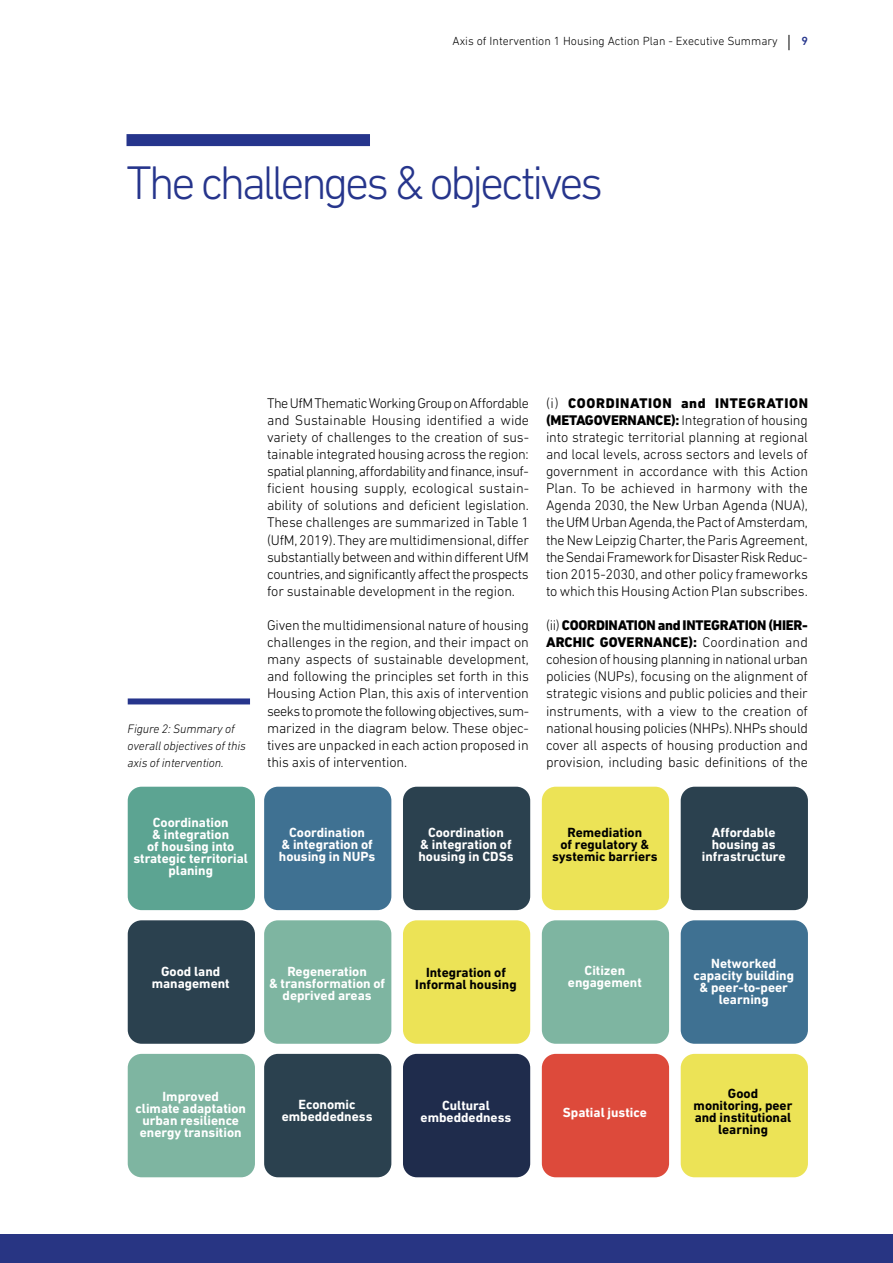
<style>
.page{position:relative;width:893px;height:1263px;background:#fff}
.page>*{position:absolute;margin:0;border:0;box-sizing:border-box;transform-origin:0 0}
.t1{font:300 48px "DIN Next LT Pro";letter-spacing:-.075em;color:#26358c}
.t2{font:300 14.25px/17.1px "DIN Next LT Pro";letter-spacing:-.01em;color:#000;text-align:justify}
.t3{font:700 13.5px/12px "DIN Next LT Pro";color:#fff;text-align:center}
.t4{font:700 13.5px/12px "DIN Next LT Pro";color:#000;text-align:center}
.t5{font:italic 300 12.45px/17.1px "DIN Next LT Pro";letter-spacing:-.01em;color:#000}
.t6{font:300 12px "DIN Next LT Pro";color:#000}
.t7{font:500 12px "DIN Next LT Pro";color:#26358c}
.s1{font-weight:800}
</style>
<div class="page">
<svg style="left:789px;top:35px;width:1px;height:15px"></svg>
<div style="left:0;top:1234px;width:893px;height:29px;background:#283583"></div>
<div style="left:126px;top:134px;width:244px;height:12px;background:#26358c"></div>
<div style="left:128px;top:698px;width:122px;height:6px;background:#26358c"></div>
<div style="left:128px;top:787px;width:127px;height:123px;background:#5ca492;border-radius:14px"></div>
<div style="left:128px;top:920px;width:127px;height:124px;background:#2b414f;border-radius:14px"></div>
<div style="left:128px;top:1054px;width:127px;height:123px;background:#7eb5a1;border-radius:14px"></div>
<div style="left:264px;top:787px;width:127px;height:123px;background:#3f7192;border-radius:14px"></div>
<div style="left:264px;top:920px;width:127px;height:124px;background:#7eb5a1;border-radius:14px"></div>
<div style="left:264px;top:1054px;width:127px;height:123px;background:#2b414f;border-radius:14px"></div>
<div style="left:403px;top:787px;width:127px;height:123px;background:#2b414f;border-radius:14px"></div>
<div style="left:403px;top:920px;width:127px;height:124px;background:#ece356;border-radius:14px"></div>
<div style="left:403px;top:1054px;width:127px;height:123px;background:#1f2c4c;border-radius:14px"></div>
<div style="left:542px;top:787px;width:127px;height:123px;background:#ece356;border-radius:14px"></div>
<div style="left:681px;top:787px;width:127px;height:123px;background:#2b414f;border-radius:14px"></div>
<div style="left:542px;top:920px;width:127px;height:124px;background:#7eb5a1;border-radius:14px"></div>
<div style="left:542px;top:1054px;width:127px;height:123px;background:#dd4a3b;border-radius:14px"></div>
<div style="left:681px;top:920px;width:127px;height:124px;background:#3f7192;border-radius:14px"></div>
<div style="left:681px;top:1054px;width:127px;height:123px;background:#ece356;border-radius:14px"></div>
<p class="t6" style="left:453px;top:34px;width:327px">Axis of Intervention 1 Housing Action Plan - Executive Summary</p>
<p class="t7" style="left:801px;top:34px;width:8px">9</p>
<h1 class="t1" style="left:126px;top:155px;width:478px">The challenges &amp; objectives</h1>
<p class="t5" style="left:128px;top:720px;width:120px">Figure 2: Summary of overall objectives of this axis of intervention.</p>
<p class="t3" style="left:133px;top:816px;width:116px">Coordination<br>&amp; integration<br>of housing into strategic territorial planing</p>
<p class="t2" style="left:267px;top:394px;width:264px">The UfM Thematic Working Group on Affordable and Sustainable Housing identified a wide variety of challenges to the creation of sus&shy;tainable integrated housing across the region: spatial planning, affordability and finance, insuf&shy;ficient housing supply, ecological sustain&shy;ability of solutions and deficient legislation.<br>These challenges are summarized in Table 1 (UfM, 2019). They are multidimensional, differ substantially between and within different UfM countries, and significantly affect the prospects for sustainable development in the region.</p>
<p class="t2" style="left:267px;top:616px;width:263px">Given the multidimensional nature of housing challenges in the region, and their impact on many aspects of sustainable development, and following the principles set forth in this Housing Action Plan, this axis of intervention seeks to promote the following objectives, sum&shy;marized in the diagram below. These objec&shy;tives are unpacked in each action proposed in this axis of intervention.</p>
<p class="t2" style="left:546px;top:394px;width:264px">(i) <span class="s1">COORDINATION and INTEGRATION (METAGOVERNANCE):</span> Integration of housing into strategic territorial planning at regional and local levels, across sectors and levels of government in accordance with this Action Plan. To be achieved in harmony with the Agenda 2030, the New Urban Agenda (NUA), the UfM Urban Agenda, the Pact of Amsterdam, the New Leipzig Charter, the Paris Agreement, the Sendai Framework for Disaster Risk Reduc&shy;tion 2015-2030, and other policy frameworks to which this Housing Action Plan subscribes.</p>
<p class="t2" style="left:546px;top:616px;width:264px">(ii) <span class="s1">COORDINATION and INTEGRATION (HIER-ARCHIC GOVERNANCE):</span> Coordination and cohesion of housing planning in national urban policies (NUPs), focusing on the alignment of strategic visions and public policies and their instruments, with a view to the creation of national housing policies (NHPs). NHPs should cover all aspects of housing production and provision, including basic definitions of the</p>
<p class="t3" style="left:279px;top:827px;width:98px">Coordination<br>&amp; integration of housing in NUPs</p>
<p class="t3" style="left:418px;top:826px;width:97px">Coordination<br>&amp; integration of housing in CDSs</p>
<p class="t4" style="left:552px;top:827px;width:107px">Remediation<br>of regulatory &amp; systemic barriers</p>
<p class="t3" style="left:702px;top:827px;width:85px">Affordable housing as infrastructure</p>
<p class="t3" style="left:152px;top:965px;width:80px">Good land management</p>
<p class="t3" style="left:269px;top:965px;width:118px">Regeneration<br>&amp; transformation of deprived areas</p>
<p class="t4" style="left:415px;top:966px;width:103px">Integration of<br>Informal housing</p>
<p class="t3" style="left:568px;top:964px;width:75px">Citizen engagement</p>
<p class="t3" style="left:693px;top:957px;width:102px">Networked capacity building &amp; peer-to-peer learning</p>
<p class="t3" style="left:135px;top:1090px;width:112px">Improved<br>climate adaptation urban resilience energy transition</p>
<p class="t3" style="left:282px;top:1098px;width:92px">Economic embeddedness</p>
<p class="t3" style="left:421px;top:1099px;width:92px">Cultural embeddedness</p>
<p class="t3" style="left:563px;top:1107px;width:85px">Spatial justice</p>
<p class="t4" style="left:694px;top:1087px;width:100px">Good monitoring, peer and institutional learning</p>
</div>
